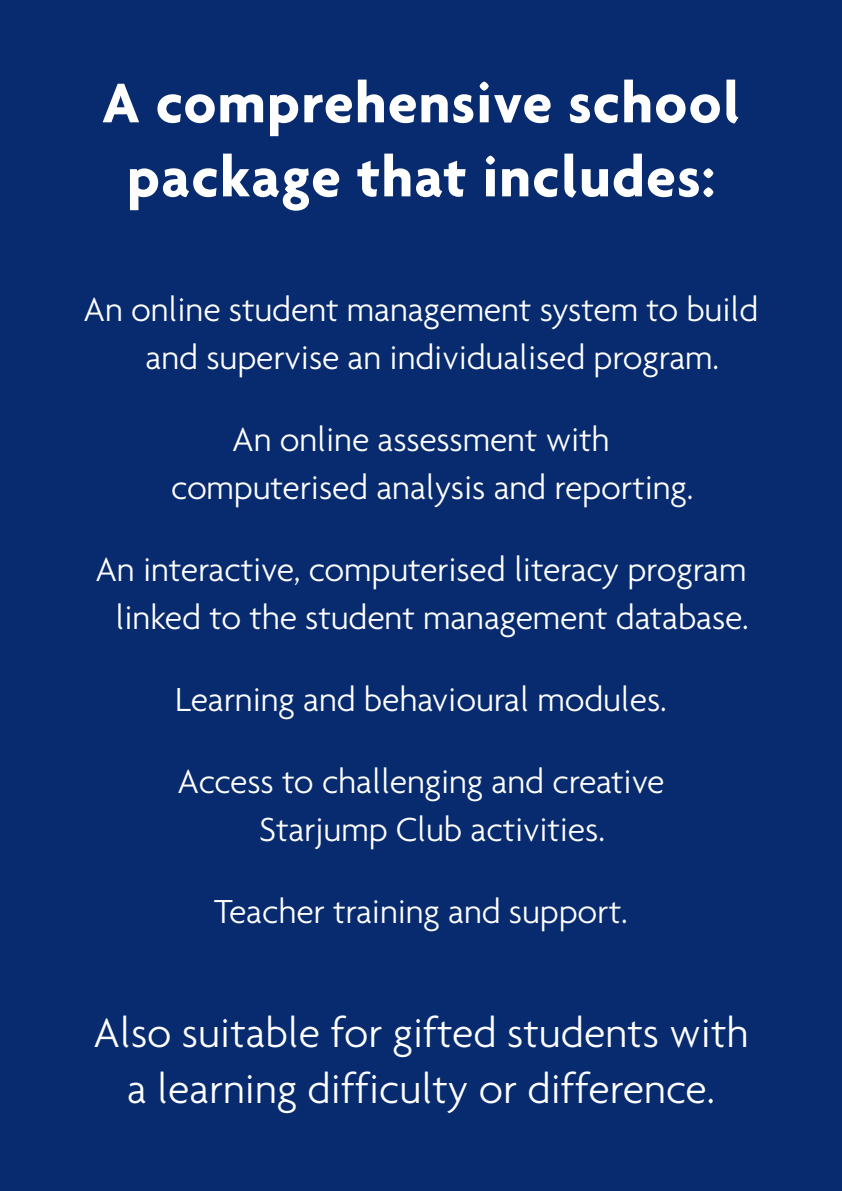
<style>
.page{position:relative;width:842px;height:1191px;background:#072b6e}
.page>*{position:absolute;margin:0;border:0;box-sizing:border-box;transform-origin:0 0}
.t1{font:700 60px/74px "Agenda";letter-spacing:.02em;color:#fff;text-align:center}
.t2{font:300 44px/56px "Agenda";color:#fff;text-align:center}
.t3{font:300 36px/48px "Agenda";letter-spacing:-.005em;color:#fff}
</style>
<div class="page">
<h1 class="t1" style="left:102px;top:70px;width:639px">A comprehensive school package that includes:</h1>
<p class="t3" style="left:146px;top:288px;width:614px;text-indent:-62px">An online student management system to build and supervise an individualised program.</p>
<p class="t3" style="left:171px;top:418px;width:524px;text-indent:61px">An online assessment with computerised analysis and reporting.</p>
<p class="t3" style="left:95px;top:548px;width:655px;text-align:center">An interactive, computerised literacy program linked to the student management database.</p>
<p class="t3" style="left:175px;top:678px;width:493px">Learning and behavioural modules.</p>
<p class="t3" style="left:260px;top:760px;width:407px;text-indent:-82px">Access to challenging and creative<br>Starjump Club activities.</p>
<p class="t3" style="left:214px;top:890px;width:415px">Teacher training and support.</p>
<p class="t2" style="left:93px;top:1008px;width:657px">Also suitable for gifted students with a learning difficulty or difference.</p>
</div>
